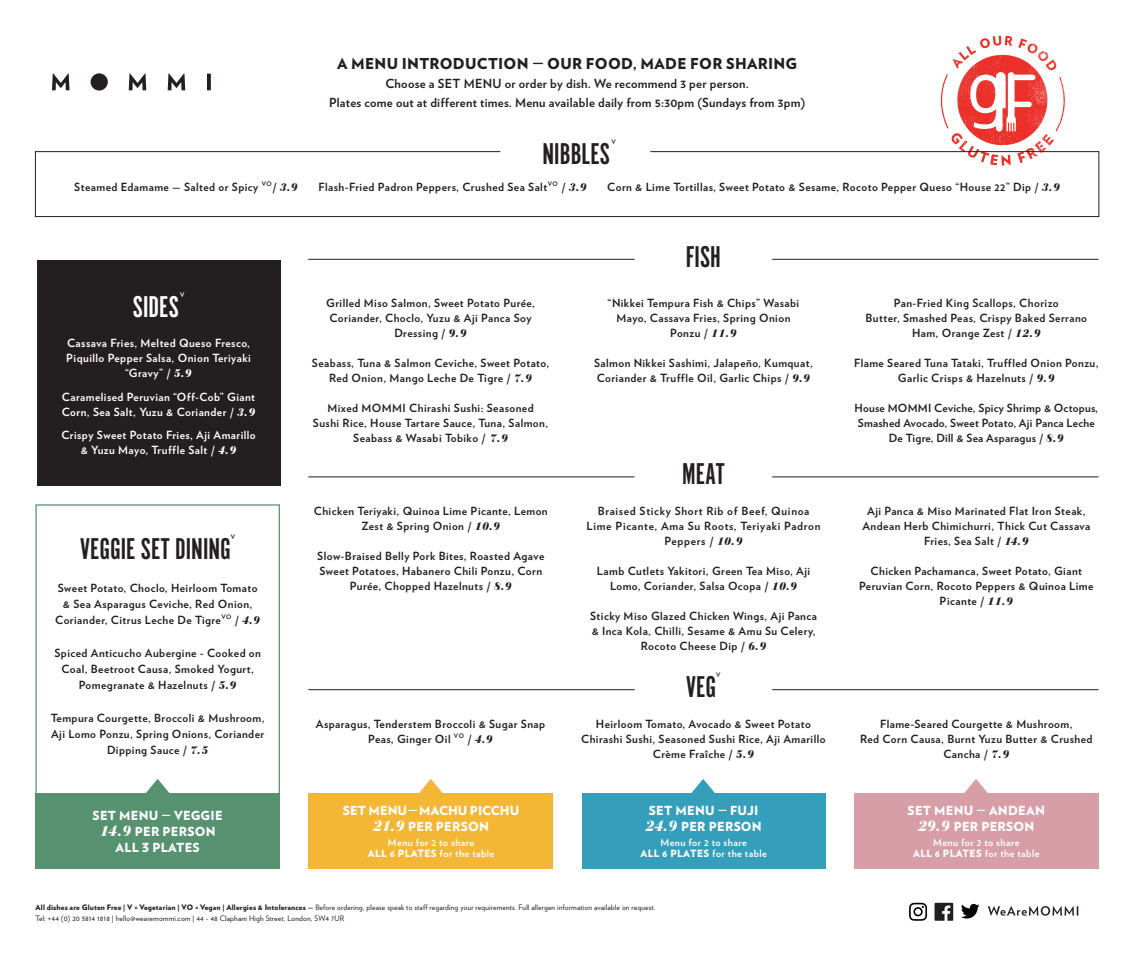
<style>
.page{position:relative;width:1134px;height:957px;background:#fff}
.page>*{position:absolute;margin:0;border:0;box-sizing:border-box;transform-origin:0 0}
.t1{font:31.25px "Alternate Gothic FS One";color:#231f20}
.t2{font:31.25px "Alternate Gothic FS One";letter-spacing:.005em;color:#fff}
.t3{font:900 15px "Verlag";letter-spacing:.02em;color:#231f20}
.t4{font:700 12.5px/18.8px "Verlag";letter-spacing:.02em;color:#231f20;text-align:center}
.t5{font:900 12.5px/16.2px "Verlag";letter-spacing:.02em;color:#fff;text-align:center}
.t6{font:900 12.5px/16.2px "Verlag";color:#fff;text-align:center}
.t7{font:700 11.25px/15px "Verlag";letter-spacing:.04em;color:#231f20;text-align:center}
.t8{font:700 11.25px/15px "Verlag";letter-spacing:.04em;color:#fff;text-align:center}
.t9{font:700 11.25px/15px "Verlag";letter-spacing:.02em;color:#231f20;text-align:center}
.t10{font:700 11.25px/15px "Verlag";letter-spacing:.06em;color:#231f20;text-align:center}
.t11{font:700 10px/11.2px "Verlag";letter-spacing:.04em;color:#fff;text-align:center}
.t12{font:7.5px/11.2px "Verlag";letter-spacing:.02em;color:#231f20}
.t13{font:700 6.25px "Verlag";color:#231f20}
.t14{font:700 6.25px "Verlag";color:#fff}
.s1{font-family:"Bauer Bodoni Std";font-weight:900;font-style:italic}
.s2{font-family:"Bauer Bodoni Std";font-style:italic;font-size:15px}
.s3{font-weight:900}
</style>
<div class="page">
<div style="left:35px;top:504px;width:245px;height:296px;border:1px solid #569170"></div>
<svg style="left:146px;top:779px;width:24px;height:14px"></svg>
<div style="left:35px;top:793px;width:245px;height:75px;background:#569170"></div>
<svg style="left:419px;top:779px;width:24px;height:14px"></svg>
<div style="left:308px;top:793px;width:245px;height:75px;background:#f4b735"></div>
<svg style="left:691px;top:779px;width:24px;height:14px"></svg>
<div style="left:582px;top:793px;width:244px;height:75px;background:#349ebb"></div>
<svg style="left:964px;top:779px;width:24px;height:14px"></svg>
<div style="left:854px;top:793px;width:244px;height:75px;background:#d79ea7"></div>
<svg style="left:988px;top:906px;width:90px;height:9px"></svg>
<svg style="left:909px;top:902px;width:18px;height:18px"></svg>
<svg style="left:961px;top:904px;width:18px;height:14px"></svg>
<svg style="left:934px;top:902px;width:19px;height:18px"></svg>
<div style="left:37px;top:260px;width:243px;height:225px;background:#231f20"></div>
<hr style="left:308px;top:689px;width:327px;height:1px;background:#231f20">
<hr style="left:772px;top:689px;width:326px;height:1px;background:#231f20">
<hr style="left:308px;top:476px;width:327px;height:1px;background:#231f20">
<hr style="left:772px;top:476px;width:326px;height:1px;background:#231f20">
<hr style="left:308px;top:259px;width:327px;height:1px;background:#231f20">
<hr style="left:772px;top:259px;width:326px;height:1px;background:#231f20">
<img style="left:940px;top:35px;width:125px;height:116px">
<svg style="left:52px;top:73px;width:159px;height:18px"></svg>
<svg style="left:35px;top:151px;width:1064px;height:66px"></svg>
<h2 class="t3" style="left:337px;top:51px;width:462px">A MENU INTRODUCTION — OUR FOOD, MADE FOR SHARING</h2>
<p class="t4" style="left:329px;top:73px;width:478px">Choose a SET MENU or order by dish. We recommend 3 per person.<br>Plates come out at different times. Menu available daily from 5:30pm (Sundays from 3pm)</p>
<p class="t13" style="left:611px;top:137px;width:6px">V</p>
<h1 class="t1" style="left:542px;top:138px;width:69px">NIBBLES</h1>
<p class="t7" style="left:74px;top:179px;width:225px">Steamed Edamame — Salted or Spicy <sup>VO</sup>/ <span class="s1">3.9</span></p>
<p class="t7" style="left:318px;top:179px;width:270px">Flash-Fried Padron Peppers, Crushed Sea Salt<sup>VO</sup> / <span class="s1">3.9</span></p>
<p class="t7" style="left:607px;top:179px;width:454px">Corn &amp; Lime Tortillas, Sweet Potato &amp; Sesame, Rocoto Pepper Queso “House 22” Dip / <span class="s1">3.9</span></p>
<p class="t14" style="left:180px;top:290px;width:6px">V</p>
<h1 class="t2" style="left:133px;top:291px;width:48px">SIDES</h1>
<p class="t8" style="left:66px;top:335px;width:186px">Cassava Fries, Melted Queso Fresco,<br>Piquillo Pepper Salsa, Onion Teriyaki “Gravy” / <span class="s1">5.9</span></p>
<p class="t8" style="left:62px;top:388px;width:195px;text-align:left">Caramelised Peruvian “Off-Cob” Giant<br>Corn, Sea Salt, Yuzu &amp; Coriander / <span class="s1">3.9</span></p>
<p class="t8" style="left:61px;top:427px;width:196px">Crispy Sweet Potato Fries, Aji Amarillo &amp; Yuzu Mayo, Truffle Salt / <span class="s1">4.9</span></p>
<p class="t13" style="left:231px;top:532px;width:6px">V</p>
<h1 class="t1" style="left:80px;top:533px;width:152px">VEGGIE SET DINING</h1>
<p class="t7" style="left:55px;top:579px;width:206px;line-height:16.2px">Sweet Potato, Choclo, Heirloom Tomato &amp; Sea Asparagus Ceviche, Red Onion,<br>Coriander, Citrus Leche De Tigre<sup>VO</sup> / <span class="s1">4.9</span></p>
<p class="t7" style="left:54px;top:644px;width:208px;line-height:16.2px">Spiced Anticucho Aubergine - Cooked on<br>Coal, Beetroot Causa, Smoked Yogurt,<br>Pomegranate &amp; Hazelnuts / <span class="s1">5.9</span></p>
<p class="t7" style="left:51px;top:709px;width:215px;line-height:16.2px">Tempura Courgette, Broccoli &amp; Mushroom,<br>Aji Lomo Ponzu, Spring Onions, Coriander<br>Dipping Sauce / <span class="s1">7.5</span></p>
<p class="t7" style="left:326px;top:295px;width:210px">Grilled Miso Salmon, Sweet Potato Purée,<br>Coriander, Choclo, Yuzu &amp; Aji Panca Soy<br>Dressing / <span class="s1">9.9</span></p>
<p class="t7" style="left:312px;top:355px;width:239px">Seabass, Tuna &amp; Salmon Ceviche, Sweet Potato,<br>Red Onion, Mango Leche De Tigre / <span class="s1">7.9</span></p>
<p class="t7" style="left:313px;top:400px;width:237px">Mixed MOMMI Chirashi Sushi: Seasoned<br>Sushi Rice, House Tartare Sauce, Tuna, Salmon,<br>Seabass &amp; Wasabi Tobiko / <span class="s1">7.9</span></p>
<p class="t7" style="left:314px;top:503px;width:235px">Chicken Teriyaki, Quinoa Lime Picante, Lemon<br>Zest &amp; Spring Onion / <span class="s1">10.9</span></p>
<p class="t7" style="left:317px;top:548px;width:229px">Slow-Braised Belly Pork Bites, Roasted Agave<br>Sweet Potatoes, Habanero Chili Ponzu, Corn<br>Purée, Chopped Hazelnuts / <span class="s1">8.9</span></p>
<h1 class="t1" style="left:686px;top:241px;width:37px">FISH</h1>
<p class="t7" style="left:608px;top:295px;width:193px">“Nikkei Tempura Fish &amp; Chips” Wasabi<br>Mayo, Cassava Fries, Spring Onion<br>Ponzu / <span class="s1">11.9</span></p>
<p class="t7" style="left:594px;top:355px;width:220px;text-align:left">Salmon Nikkei Sashimi, Jalapeño, Kumquat,<br>Coriander &amp; Truffle Oil, Garlic Chips / <span class="s1">9.9</span></p>
<h1 class="t1" style="left:682px;top:458px;width:44px">MEAT</h1>
<p class="t10" style="left:587px;top:503px;width:235px">Braised Sticky Short Rib of Beef, Quinoa<br>Lime Picante, Ama Su Roots, Teriyaki Padron<br>Peppers / <span class="s1">10.9</span></p>
<p class="t7" style="left:597px;top:563px;width:215px">Lamb Cutlets Yakitori, Green Tea Miso, Aji<br>Lomo, Coriander, Salsa Ocopa / <span class="s1">10.9</span></p>
<p class="t7" style="left:590px;top:608px;width:228px">Sticky Miso Glazed Chicken Wings, Aji Panca &amp; Inca Kola, Chilli, Sesame &amp; Amu Su Celery,<br>Rocoto Cheese Dip / <span class="s1">6.9</span></p>
<p class="t13" style="left:716px;top:670px;width:6px">V</p>
<h1 class="t1" style="left:686px;top:671px;width:31px">VEG</h1>
<p class="t7" style="left:865px;top:295px;width:223px">Pan-Fried King Scallops, Chorizo<br>Butter, Smashed Peas, Crispy Baked Serrano<br>Ham, Orange Zest / <span class="s1">12.9</span></p>
<p class="t7" style="left:854px;top:355px;width:246px">Flame Seared Tuna Tataki, Truffled Onion Ponzu,<br>Garlic Crisps &amp; Hazelnuts / <span class="s1">9.9</span></p>
<p class="t9" style="left:854px;top:400px;width:245px">House MOMMI Ceviche, Spicy Shrimp &amp; Octopus,<br>Smashed Avocado, Sweet Potato, Aji Panca Leche<br>De Tigre, Dill &amp; Sea Asparagus / <span class="s1">8.9</span></p>
<p class="t7" style="left:862px;top:503px;width:229px">Aji Panca &amp; Miso Marinated Flat Iron Steak,<br>Andean Herb Chimichurri, Thick Cut Cassava<br>Fries, Sea Salt / <span class="s1">14.9</span></p>
<p class="t7" style="left:859px;top:563px;width:236px">Chicken Pachamanca, Sweet Potato, Giant<br>Peruvian Corn, Rocoto Peppers &amp; Quinoa Lime<br>Picante / <span class="s1">11.9</span></p>
<p class="t7" style="left:316px;top:716px;width:231px">Asparagus, Tenderstem Broccoli &amp; Sugar Snap<br>Peas, Ginger Oil <sup>VO</sup> / <span class="s1">4.9</span></p>
<p class="t7" style="left:581px;top:716px;width:246px">Heirloom Tomato, Avocado &amp; Sweet Potato<br>Chirashi Sushi, Seasoned Sushi Rice, Aji Amarillo<br>Crème Fraîche / <span class="s1">5.9</span></p>
<p class="t7" style="left:860px;top:716px;width:234px">Flame-Seared Courgette &amp; Mushroom,<br>Red Corn Causa, Burnt Yuzu Butter &amp; Crushed<br>Cancha / <span class="s1">7.9</span></p>
<p class="t5" style="left:93px;top:806px;width:132px">SET MENU — VEGGIE<br><span class="s2">14.9</span> PER PERSON<br>ALL 3 PLATES</p>
<p class="t6" style="left:343px;top:801px;width:178px">SET MENU—MACHU PICCHU<br><span class="s2">21.9</span> PER PERSON</p>
<p class="t11" style="left:368px;top:836px;width:128px">Menu for 2 to share<br><span class="s3">ALL 6 PLATES</span> for the table</p>
<p class="t5" style="left:645px;top:801px;width:118px;text-align:left">SET MENU — FUJI<br><span class="s2">24.9</span> PER PERSON</p>
<p class="t11" style="left:640px;top:836px;width:128px">Menu for 2 to share<br><span class="s3">ALL 6 PLATES</span> for the table</p>
<p class="t12" style="left:36px;top:901px;width:621px"><span class="s3">All dishes are Gluten Free | V = Vegetarian | VO = Vegan | Allergies &amp; Intolerances —</span> Before ordering, please speak to staff regarding your requirements. Full allergen information available on request.<br>Tel: +44 (0) 20 3814 1818 | hello@wearemommi.com | 44 - 48 Clapham High Street, London, SW4 7UR</p>
<p class="t5" style="left:908px;top:801px;width:139px">SET MENU — ANDEAN<br><span class="s2">29.9</span> PER PERSON</p>
<p class="t11" style="left:913px;top:836px;width:128px">Menu for 2 to share<br><span class="s3">ALL 6 PLATES</span> for the table</p>
</div>
